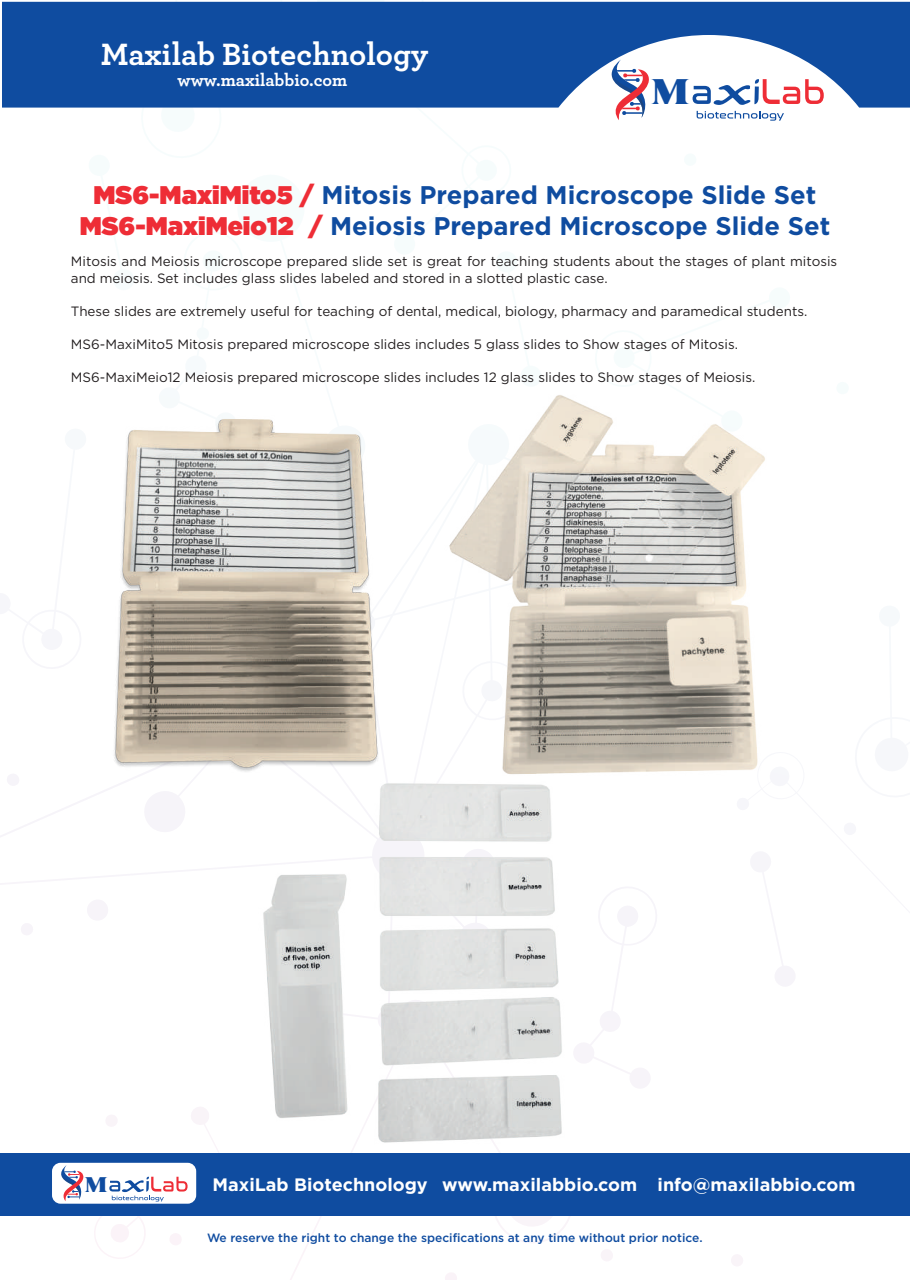
<style>
.page{position:relative;width:910px;height:1280px;background:#fff}
.page>*{position:absolute;margin:0;border:0;box-sizing:border-box;transform-origin:0 0}
.t1{font:49.8px "Ponds";color:#0f4ca0}
.t2{font:700 32.4px "Archer Pro";color:#fff}
.t3{font:29.7px "Ponds";color:#0f4ca0}
.t4{font:700 25.5px/30.6px "Gotham";color:#0f4ca0;text-align:center}
.t5{font:700 18.15px "Archer Pro";color:#fff}
.t6{font:700 18px "Gotham";color:#fff}
.t7{font:13.5px/16.5px "Gotham";color:#231f20}
.t8{font:500 12px "Gotham";color:#0f4ca0}
.s1{font-weight:900;color:#ee2d36}
</style>
<div class="page">
<svg style="left:731px;top:1255px;width:12px;height:11px"></svg>
<svg style="left:601px;top:1250px;width:12px;height:11px"></svg>
<svg style="left:261px;top:1215px;width:317px;height:65px"></svg>
<svg style="left:0;top:774px;width:241px;height:161px"></svg>
<svg style="left:591px;top:887px;width:66px;height:201px"></svg>
<svg style="left:769px;top:902px;width:26px;height:84px"></svg>
<svg style="left:136px;top:1px;width:297px;height:1px"></svg>
<svg style="left:2px;top:2px;width:908px;height:106px;background:#295faa"></svg>
<svg style="left:605px;top:59px;width:44px;height:61px"></svg>
<svg style="left:697px;top:111px;width:87px;height:10px"></svg>
<svg style="left:693px;top:79px;width:131px;height:26px"></svg>
<div style="left:0;top:1153px;width:910px;height:62px;background:#0f4ca0"></div>
<div style="left:52px;top:1163px;width:144px;height:41px;background:#fff;border-radius:9px"></div>
<svg style="left:61px;top:1165px;width:23px;height:36px"></svg>
<svg style="left:91px;top:1107px;width:144px;height:152px"></svg>
<img style="left:241px;top:806px;width:350px;height:347px">
<img style="left:102px;top:419px;width:296px;height:387px">
<img style="left:398px;top:395px;width:367px;height:430px">
<h2 class="t2" style="left:101px;top:29px;width:329px">Maxilab Biotechnology</h2>
<h3 class="t5" style="left:178px;top:65px;width:171px">www.maxilabbio.com</h3>
<h1 class="t1" style="left:651px;top:67px;width:41px">m</h1>
<h3 class="t4" style="left:80px;top:180px;width:752px"><span class="s1">MS6-MaxiMito5 /</span> Mitosis Prepared Microscope Slide Set<br><span class="s1">MS6-MaxiMeio12 /</span> Meiosis Prepared Microscope Slide Set</h3>
<p class="t7" style="left:71px;top:253px;width:768px">Mitosis and Meiosis microscope prepared slide set is great for teaching students about the stages of plant mitosis and meiosis. Set includes glass slides labeled and stored in a slotted plastic case.</p>
<p class="t7" style="left:71px;top:302px;width:738px">These slides are extremely useful for teaching of dental, medical, biology, pharmacy and paramedical students.</p>
<p class="t7" style="left:71px;top:335px;width:669px">MS6-MaxiMito5 Mitosis prepared microscope slides includes 5 glass slides to Show stages of Mitosis.</p>
<p class="t7" style="left:71px;top:368px;width:686px">MS6-MaxiMeio12 Meiosis prepared microscope slides includes 12 glass slides to Show stages of Meiosis.</p>
<h3 class="t3" style="left:85px;top:1169px;width:25px">m</h3>
<h3 class="t6" style="left:213px;top:1173px;width:644px">MaxiLab Biotechnology www.maxilabbio.com info@maxilabbio.com</h3>
<p class="t8" style="left:207px;top:1230px;width:497px">We reserve the right to change the specifications at any time without prior notice.</p>
</div>
